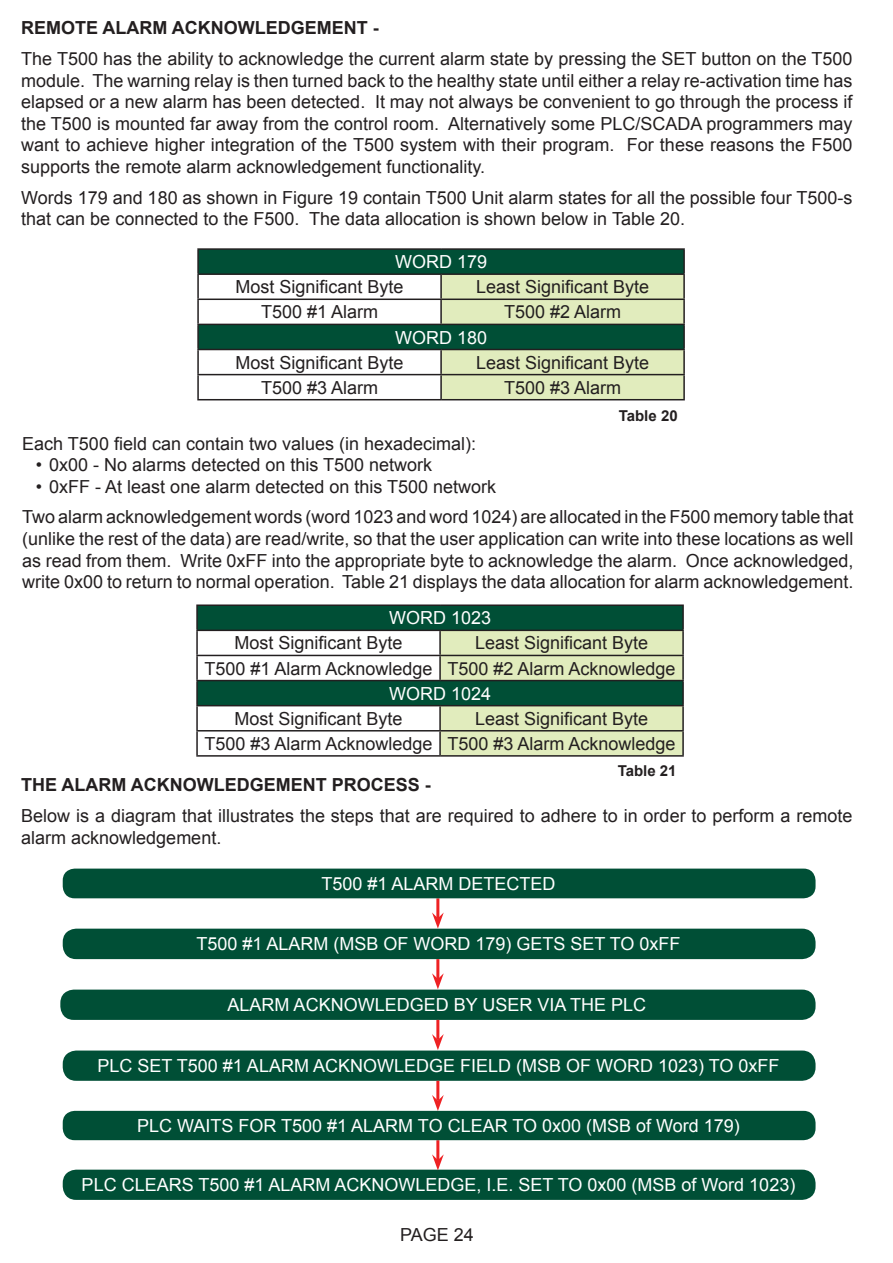
<style>
.page{position:relative;width:893px;height:1263px;background:#fff}
.page>*{position:absolute;margin:0;border:0;box-sizing:border-box;transform-origin:0 0}
.t1{font:18px/21.6px "Arial";color:#231f20;text-align:justify}
.t2{font:18px "Arial";color:#fff}
.t3{font:700 18px "Arial";color:#231f20}
.t4{font:700 15px "Arial";color:#231f20}
</style>
<div class="page">
<svg style="left:199px;top:250px;width:484px;height:99px;fill:#004f36"></svg>
<svg style="left:441px;top:275px;width:242px;height:124px;background:#b1c99f"></svg>
<hr style="left:197px;top:248px;width:244px;height:2px;background:#231f20">
<hr style="left:197px;top:250px;width:2px;height:23px;background:#231f20">
<hr style="left:441px;top:248px;width:244px;height:2px;background:#231f20">
<hr style="left:683px;top:250px;width:2px;height:23px;background:#231f20">
<hr style="left:197px;top:273px;width:244px;height:2px;background:#231f20">
<hr style="left:197px;top:275px;width:2px;height:24px;background:#231f20">
<hr style="left:441px;top:273px;width:244px;height:2px;background:#231f20">
<hr style="left:440px;top:275px;width:2px;height:24px;background:#231f20">
<hr style="left:683px;top:275px;width:2px;height:24px;background:#231f20">
<hr style="left:197px;top:299px;width:244px;height:1px;background:#231f20">
<hr style="left:197px;top:300px;width:2px;height:24px;background:#231f20">
<hr style="left:441px;top:299px;width:244px;height:1px;background:#231f20">
<hr style="left:440px;top:300px;width:2px;height:24px;background:#231f20">
<hr style="left:683px;top:300px;width:2px;height:24px;background:#231f20">
<hr style="left:197px;top:324px;width:244px;height:1px;background:#231f20">
<hr style="left:197px;top:325px;width:2px;height:24px;background:#231f20">
<hr style="left:441px;top:324px;width:244px;height:1px;background:#231f20">
<hr style="left:683px;top:325px;width:2px;height:24px;background:#231f20">
<hr style="left:197px;top:349px;width:244px;height:1px;background:#231f20">
<hr style="left:197px;top:350px;width:2px;height:24px;background:#231f20">
<hr style="left:441px;top:349px;width:244px;height:1px;background:#231f20">
<hr style="left:440px;top:350px;width:2px;height:24px;background:#231f20">
<hr style="left:683px;top:350px;width:2px;height:24px;background:#231f20">
<hr style="left:197px;top:374px;width:244px;height:1px;background:#231f20">
<hr style="left:197px;top:375px;width:2px;height:24px;background:#231f20">
<hr style="left:441px;top:374px;width:244px;height:1px;background:#231f20">
<hr style="left:440px;top:375px;width:2px;height:24px;background:#231f20">
<hr style="left:683px;top:375px;width:2px;height:24px;background:#231f20">
<hr style="left:197px;top:399px;width:244px;height:1px;background:#231f20">
<hr style="left:441px;top:399px;width:244px;height:1px;background:#231f20">
<svg style="left:198px;top:606px;width:484px;height:99px;fill:#004f36"></svg>
<svg style="left:440px;top:631px;width:242px;height:124px;background:#b1c99f"></svg>
<hr style="left:196px;top:604px;width:244px;height:2px;background:#231f20">
<hr style="left:196px;top:606px;width:2px;height:24px;background:#231f20">
<hr style="left:440px;top:604px;width:244px;height:2px;background:#231f20">
<hr style="left:682px;top:606px;width:2px;height:24px;background:#231f20">
<hr style="left:196px;top:630px;width:244px;height:1px;background:#231f20">
<hr style="left:196px;top:631px;width:2px;height:24px;background:#231f20">
<hr style="left:440px;top:630px;width:244px;height:1px;background:#231f20">
<hr style="left:439px;top:631px;width:2px;height:24px;background:#231f20">
<hr style="left:682px;top:631px;width:2px;height:24px;background:#231f20">
<hr style="left:196px;top:655px;width:244px;height:1px;background:#231f20">
<hr style="left:196px;top:656px;width:2px;height:24px;background:#231f20">
<hr style="left:440px;top:655px;width:244px;height:1px;background:#231f20">
<hr style="left:439px;top:656px;width:2px;height:24px;background:#231f20">
<hr style="left:682px;top:656px;width:2px;height:24px;background:#231f20">
<hr style="left:196px;top:680px;width:244px;height:1px;background:#231f20">
<hr style="left:196px;top:681px;width:2px;height:24px;background:#231f20">
<hr style="left:440px;top:680px;width:244px;height:1px;background:#231f20">
<hr style="left:682px;top:681px;width:2px;height:24px;background:#231f20">
<hr style="left:196px;top:705px;width:244px;height:1px;background:#231f20">
<hr style="left:196px;top:706px;width:2px;height:24px;background:#231f20">
<hr style="left:440px;top:705px;width:244px;height:1px;background:#231f20">
<hr style="left:439px;top:706px;width:2px;height:24px;background:#231f20">
<hr style="left:682px;top:706px;width:2px;height:24px;background:#231f20">
<hr style="left:196px;top:730px;width:244px;height:1px;background:#231f20">
<hr style="left:196px;top:731px;width:2px;height:24px;background:#231f20">
<hr style="left:440px;top:730px;width:244px;height:1px;background:#231f20">
<hr style="left:439px;top:731px;width:2px;height:24px;background:#231f20">
<hr style="left:682px;top:731px;width:2px;height:24px;background:#231f20">
<hr style="left:196px;top:755px;width:244px;height:2px;background:#231f20">
<hr style="left:440px;top:755px;width:244px;height:2px;background:#231f20">
<div style="left:63px;top:1050px;width:752px;height:31px;background:#004f36;border-radius:14px"></div>
<div style="left:63px;top:929px;width:752px;height:30px;background:#004f36;border-radius:13px"></div>
<div style="left:60px;top:989px;width:755px;height:31px;background:#004f36;border-radius:14px"></div>
<div style="left:63px;top:1170px;width:752px;height:30px;background:#004f36;border-radius:14px"></div>
<hr style="left:436px;top:898px;width:3px;height:20px;background:#ee2123">
<svg style="left:432px;top:912px;width:12px;height:16px"></svg>
<hr style="left:436px;top:959px;width:3px;height:20px;background:#ee2123">
<svg style="left:432px;top:973px;width:12px;height:16px"></svg>
<hr style="left:436px;top:1020px;width:3px;height:20px;background:#ee2123">
<svg style="left:432px;top:1034px;width:12px;height:16px"></svg>
<hr style="left:436px;top:1081px;width:3px;height:20px;background:#ee2123">
<svg style="left:432px;top:1095px;width:12px;height:16px"></svg>
<hr style="left:436px;top:1140px;width:3px;height:20px;background:#ee2123">
<svg style="left:432px;top:1154px;width:12px;height:16px"></svg>
<div style="left:63px;top:868px;width:752px;height:30px;background:#004f36;border-radius:12px"></div>
<div style="left:63px;top:1111px;width:752px;height:29px;background:#004f36;border-radius:12px"></div>
<p class="t3" style="left:21px;top:16px;width:359px">REMOTE ALARM ACKNOWLEDGEMENT -</p>
<p class="t1" style="left:21px;top:48px;width:833px">The T500 has the ability to acknowledge the current alarm state by pressing the SET button on the T500 module. The warning relay is then turned back to the healthy state until either a relay re-activation time has elapsed or a new alarm has been detected. It may not always be convenient to go through the process if the T500 is mounted far away from the control room. Alternatively some PLC/SCADA programmers may want to achieve higher integration of the T500 system with their program. For these reasons the F500 supports the remote alarm acknowledgement functionality.</p>
<p class="t1" style="left:21px;top:187px;width:833px">Words 179 and 180 as shown in Figure 19 contain T500 Unit alarm states for all the possible four T500-s that can be connected to the F500. The data allocation is shown below in Table 20.</p>
<p class="t2" style="left:395px;top:250px;width:94px">WORD 179</p>
<p class="t1" style="left:236px;top:276px;width:170px">Most Significant Byte</p>
<p class="t1" style="left:476px;top:276px;width:175px">Least Significant Byte</p>
<p class="t1" style="left:261px;top:301px;width:119px">T500 #1 Alarm</p>
<p class="t1" style="left:504px;top:301px;width:119px">T500 #2 Alarm</p>
<p class="t2" style="left:395px;top:325px;width:94px">WORD 180</p>
<p class="t1" style="left:236px;top:352px;width:170px">Most Significant Byte</p>
<p class="t1" style="left:476px;top:352px;width:175px">Least Significant Byte</p>
<p class="t1" style="left:261px;top:377px;width:119px">T500 #3 Alarm</p>
<p class="t1" style="left:504px;top:377px;width:119px">T500 #3 Alarm</p>
<p class="t4" style="left:619px;top:406px;width:60px">Table 20</p>
<p class="t1" style="left:22px;top:433px;width:455px">Each T500 field can contain two values (in hexadecimal):</p>
<p class="t1" style="left:36px;top:454px;width:398px">• 0x00 - No alarms detected on this T500 network</p>
<p class="t1" style="left:36px;top:476px;width:462px">• 0xFF - At least one alarm detected on this T500 network</p>
<p class="t1" style="left:22px;top:506px;width:833px">Two alarm acknowledgement words (word 1023 and word 1024) are allocated in the F500 memory table that (unlike the rest of the data) are read/write, so that the user application can write into these locations as well as read from them. Write 0xFF into the appropriate byte to acknowledge the alarm. Once acknowledged, write 0x00 to return to normal operation. Table 21 displays the data allocation for alarm acknowledgement.</p>
<p class="t2" style="left:389px;top:606px;width:104px">WORD 1023</p>
<p class="t1" style="left:234px;top:632px;width:170px">Most Significant Byte</p>
<p class="t1" style="left:475px;top:632px;width:175px">Least Significant Byte</p>
<p class="t1" style="left:204px;top:658px;width:230px">T500 #1 Alarm Acknowledge</p>
<p class="t1" style="left:447px;top:658px;width:230px">T500 #2 Alarm Acknowledge</p>
<p class="t2" style="left:389px;top:681px;width:104px">WORD 1024</p>
<p class="t1" style="left:234px;top:708px;width:170px">Most Significant Byte</p>
<p class="t1" style="left:475px;top:708px;width:175px">Least Significant Byte</p>
<p class="t1" style="left:204px;top:733px;width:230px">T500 #3 Alarm Acknowledge</p>
<p class="t1" style="left:447px;top:733px;width:230px">T500 #3 Alarm Acknowledge</p>
<p class="t4" style="left:618px;top:760px;width:60px">Table 21</p>
<p class="t3" style="left:21px;top:773px;width:411px">THE ALARM ACKNOWLEDGEMENT PROCESS -</p>
<p class="t1" style="left:21px;top:805px;width:833px">Below is a diagram that illustrates the steps that are required to adhere to in order to perform a remote alarm acknowledgement.</p>
<p class="t2" style="left:321px;top:872px;width:236px">T500 #1 ALARM DETECTED</p>
<p class="t2" style="left:196px;top:932px;width:486px">T500 #1 ALARM (MSB OF WORD 179) GETS SET TO 0xFF</p>
<p class="t2" style="left:228px;top:993px;width:420px">ALARM ACKNOWLEDGED BY USER VIA THE PLC</p>
<p class="t2" style="left:98px;top:1054px;width:683px">PLC SET T500 #1 ALARM ACKNOWLEDGE FIELD (MSB OF WORD 1023) TO 0xFF</p>
<p class="t2" style="left:137px;top:1114px;width:604px">PLC WAITS FOR T500 #1 ALARM TO CLEAR TO 0x00 (MSB of Word 179)</p>
<p class="t2" style="left:82px;top:1173px;width:715px">PLC CLEARS T500 #1 ALARM ACKNOWLEDGE, I.E. SET TO 0x00 (MSB of Word 1023)</p>
<p class="t1" style="left:400px;top:1223px;width:75px">PAGE 24</p>
</div>
